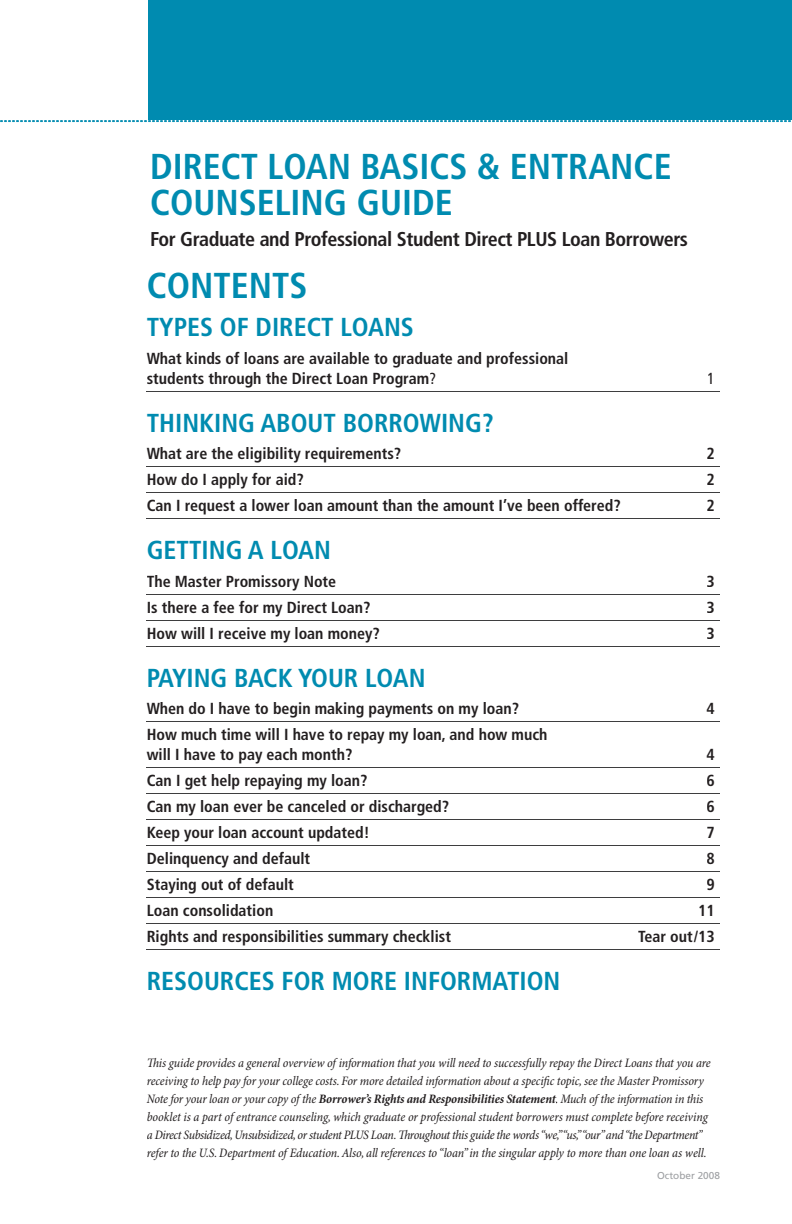
<style>
.page{position:relative;width:792px;height:1224px;background:#fff}
.page>*{position:absolute;margin:0;border:0;box-sizing:border-box;transform-origin:0 0}
.t1{font:700 condensed 36px/36px "Frutiger";color:#008bb0}
.t2{font:700 condensed 26px "Frutiger";color:#008bb0}
.t3{font:700 condensed 20px "Frutiger";letter-spacing:-.02em;color:#231f20}
.t4{font:700 condensed 16px/20px "Frutiger";color:#231f20}
.t5{font:condensed 16px "Frutiger";color:#231f20}
.t6{font:italic condensed 13px/18px "Minion Pro";letter-spacing:-.015em;color:#231f20}
.t7{font:10px "Frutiger";color:#9d9fa2}
.s1{font-weight:400}
.s2{font-weight:700}
</style>
<div class="page">
<hr style="left:147px;top:391px;width:573px;height:1px;background:#3e3e3f">
<hr style="left:147px;top:466px;width:573px;height:1px;background:#3e3e3f">
<hr style="left:147px;top:492px;width:573px;height:1px;background:#3e3e3f">
<hr style="left:147px;top:518px;width:573px;height:1px;background:#3e3e3f">
<hr style="left:147px;top:594px;width:573px;height:1px;background:#3e3e3f">
<hr style="left:147px;top:620px;width:573px;height:1px;background:#3e3e3f">
<hr style="left:147px;top:646px;width:573px;height:1px;background:#3e3e3f">
<hr style="left:147px;top:721px;width:573px;height:1px;background:#3e3e3f">
<hr style="left:147px;top:767px;width:573px;height:1px;background:#3e3e3f">
<hr style="left:147px;top:793px;width:573px;height:1px;background:#3e3e3f">
<hr style="left:147px;top:819px;width:573px;height:1px;background:#3e3e3f">
<hr style="left:147px;top:845px;width:573px;height:1px;background:#3e3e3f">
<hr style="left:147px;top:871px;width:573px;height:1px;background:#3e3e3f">
<hr style="left:147px;top:897px;width:573px;height:1px;background:#3e3e3f">
<hr style="left:147px;top:923px;width:573px;height:1px;background:#3e3e3f">
<hr style="left:147px;top:949px;width:573px;height:1px;background:#3e3e3f">
<svg style="left:0;top:0;width:792px;height:122px"></svg>
<img style="left:148px;top:120px;width:643px;height:1px">
<div style="left:148px;top:0;width:643px;height:120px;background:#008bb0"></div>
<h1 class="t1" style="left:150px;top:148px;width:523px">DIRECT LOAN BASICS &amp; ENTRANCE<br>COUNSELING GUIDE</h1>
<h3 class="t3" style="left:150px;top:227px;width:539px">For Graduate and Professional Student Direct PLUS Loan Borrowers</h3>
<h1 class="t1" style="left:147px;top:267px;width:162px">CONTENTS</h1>
<h2 class="t2" style="left:147px;top:312px;width:269px">TYPES OF DIRECT LOANS</h2>
<p class="t4" style="left:147px;top:348px;width:423px">What kinds of loans are available to graduate and professional students through the Direct Loan Program<span class="s1">?</span></p>
<p class="t5" style="left:707px;top:369px;width:9px">1</p>
<h2 class="t2" style="left:147px;top:407px;width:349px">THINKING ABOUT BORROWING?</h2>
<p class="t4" style="left:147px;top:444px;width:256px">What are the eligibility requirements?</p>
<p class="t4" style="left:706px;top:444px;width:10px">2</p>
<p class="t4" style="left:147px;top:470px;width:159px">How do I apply for aid?</p>
<p class="t4" style="left:706px;top:470px;width:10px">2</p>
<p class="t4" style="left:147px;top:496px;width:476px">Can I request a lower loan amount than the amount I’ve been offered?</p>
<p class="t4" style="left:706px;top:496px;width:10px">2</p>
<h2 class="t2" style="left:147px;top:535px;width:186px">GETTING A LOAN</h2>
<p class="t4" style="left:147px;top:571px;width:191px">The Master Promissory Note</p>
<p class="t4" style="left:706px;top:571px;width:10px">3</p>
<p class="t4" style="left:147px;top:597px;width:225px">Is there a fee for my Direct Loan?</p>
<p class="t4" style="left:706px;top:597px;width:10px">3</p>
<p class="t4" style="left:147px;top:623px;width:235px">How will I receive my loan money?</p>
<p class="t4" style="left:706px;top:623px;width:10px">3</p>
<h2 class="t2" style="left:147px;top:662px;width:280px">PAYING BACK YOUR LOAN</h2>
<p class="t4" style="left:147px;top:698px;width:374px">When do I have to begin making payments on my loan?</p>
<p class="t4" style="left:706px;top:698px;width:10px">4</p>
<p class="t4" style="left:147px;top:724px;width:402px">How much time will I have to repay my loan, and how much will I have to pay each month?</p>
<p class="t4" style="left:706px;top:744px;width:10px">4</p>
<p class="t4" style="left:147px;top:770px;width:222px">Can I get help repaying my loan?</p>
<p class="t4" style="left:706px;top:770px;width:10px">6</p>
<p class="t4" style="left:147px;top:796px;width:304px">Can my loan ever be canceled or discharged?</p>
<p class="t4" style="left:706px;top:796px;width:10px">6</p>
<p class="t4" style="left:147px;top:822px;width:224px">Keep your loan account updated!</p>
<p class="t4" style="left:706px;top:822px;width:10px">7</p>
<p class="t4" style="left:147px;top:848px;width:165px">Delinquency and default</p>
<p class="t4" style="left:706px;top:848px;width:10px">8</p>
<p class="t4" style="left:147px;top:874px;width:149px">Staying out of default</p>
<p class="t4" style="left:706px;top:874px;width:10px">9</p>
<p class="t4" style="left:147px;top:900px;width:128px">Loan consolidation</p>
<p class="t4" style="left:698px;top:900px;width:18px">11</p>
<p class="t4" style="left:147px;top:926px;width:306px">Rights and responsibilities summary checklist</p>
<p class="t4" style="left:638px;top:926px;width:78px">Tear out/13</p>
<h2 class="t2" style="left:147px;top:966px;width:415px">RESOURCES FOR MORE INFORMATION</h2>
<p class="t6" style="left:147px;top:1054px;width:565px">This guide provides a general overview of information that you will need to successfully repay the Direct Loans that you are receiving to help pay for your college costs. For more detailed information about a specific topic, see the Master Promissory Note for your loan or your copy of the <span class="s2">Borrower’s Rights and Responsibilities Statement</span>. Much of the information in this booklet is a part of entrance counseling, which graduate or professional student borrowers must complete before receiving a Direct Subsidized, Unsubsidized, or student PLUS Loan. Throughout this guide the words “we,” “us,” “our” and “the Department” refer to the U.S. Department of Education. Also, all references to “loan” in the singular apply to more than one loan as well.</p>
<p class="t7" style="left:657px;top:1170px;width:64px">October 2008</p>
</div>
